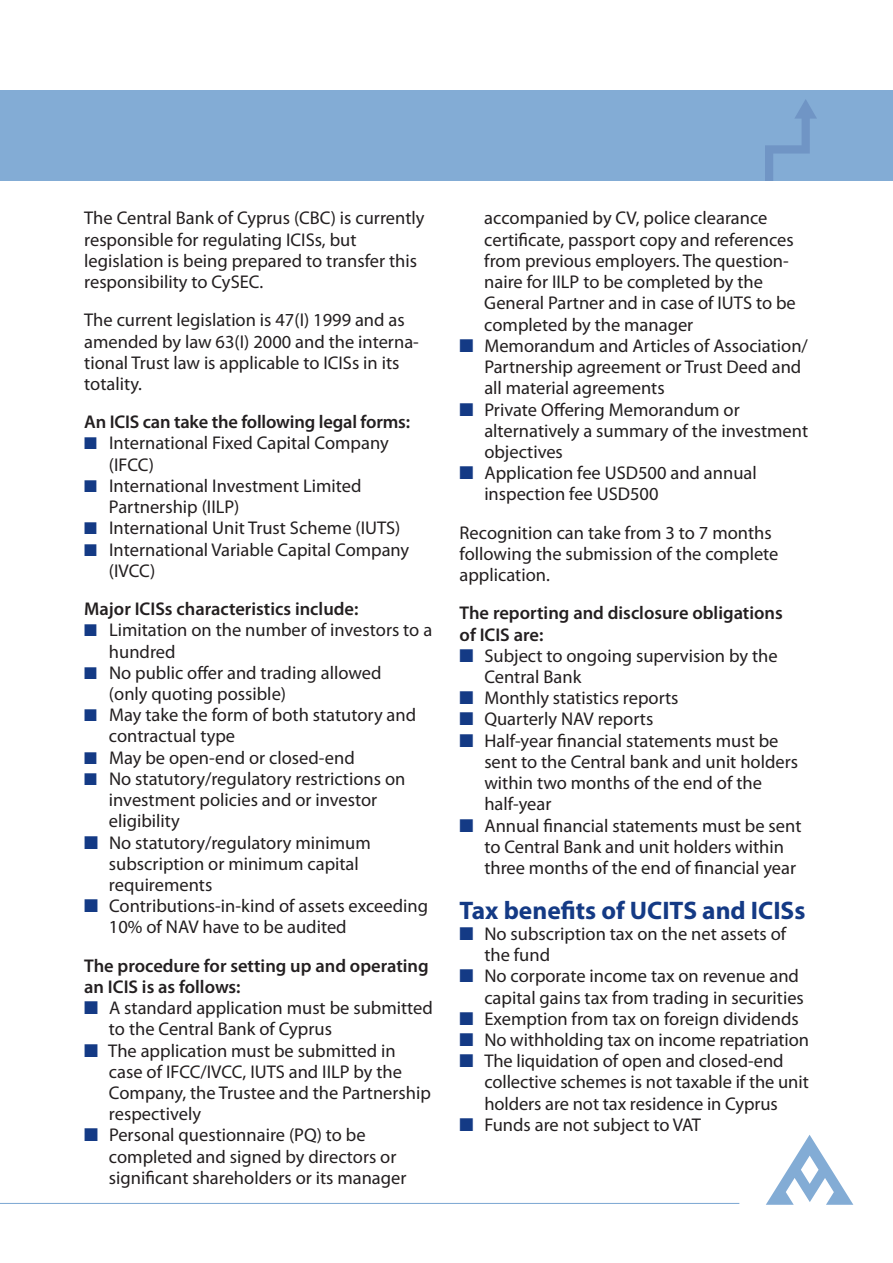
<style>
.page{position:relative;width:893px;height:1263px;background:#fff}
.page>*{position:absolute;margin:0;border:0;box-sizing:border-box;transform-origin:0 0}
.t1{font:700 25.5px "Myriad Pro";color:#143a85}
.t2{font:18.45px/21.1px "Myriad Pro";color:#231f20}
.t3{font:600 18.45px/21.3px "Myriad Pro";color:#231f20}
.s1{color:#143a85}
</style>
<div class="page">
<svg style="left:766px;top:1135px;width:87px;height:70px"></svg>
<div style="left:0;top:90px;width:893px;height:90px;background:#83acd5"></div>
<img style="left:765px;top:100px;width:51px;height:80px">
<hr style="left:0;top:1203px;width:739px;height:1px;background:#83acd5">
<p class="t2" style="left:84px;top:209px;width:342px">The Central Bank of Cyprus (CBC) is currently responsible for regulating ICISs, but legislation is being prepared to transfer this responsibility to CySEC.</p>
<p class="t2" style="left:84px;top:311px;width:336px">The current legislation is 47(I) 1999 and as amended by law 63(I) 2000 and the interna&shy;tional Trust law is applicable to ICISs in its totality.</p>
<p class="t3" style="left:84px;top:413px;width:327px">An ICIS can take the following legal forms:</p>
<p class="t2" style="left:109px;top:434px;width:281px;text-indent:-25px"><span class="s1">■</span> International Fixed Capital Company (IFCC)</p>
<p class="t2" style="left:109px;top:477px;width:254px;text-indent:-25px"><span class="s1">■</span> International Investment Limited<br>Partnership (IILP)</p>
<p class="t2" style="left:84px;top:519px;width:318px"><span class="s1">■</span> International Unit Trust Scheme (IUTS)</p>
<p class="t2" style="left:109px;top:540px;width:302px;text-indent:-25px"><span class="s1">■</span> International Variable Capital Company (IVCC)</p>
<p class="t3" style="left:84px;top:600px;width:276px">Major ICISs characteristics include:</p>
<p class="t2" style="left:109px;top:621px;width:325px;text-indent:-25px"><span class="s1">■</span> Limitation on the number of investors to a hundred</p>
<p class="t2" style="left:109px;top:663px;width:274px;text-indent:-25px"><span class="s1">■</span> No public offer and trading allowed (only quoting possible)</p>
<p class="t2" style="left:109px;top:706px;width:309px;text-indent:-25px"><span class="s1">■</span> May take the form of both statutory and contractual type</p>
<p class="t2" style="left:84px;top:748px;width:272px"><span class="s1">■</span> May be open-end or closed-end</p>
<p class="t2" style="left:109px;top:769px;width:298px;text-indent:-25px"><span class="s1">■</span> No statutory/regulatory restrictions on investment policies and or investor eligibility</p>
<p class="t2" style="left:109px;top:833px;width:263px;text-indent:-25px"><span class="s1">■</span> No statutory/regulatory minimum subscription or minimum capital requirements</p>
<p class="t2" style="left:109px;top:897px;width:321px;text-indent:-25px"><span class="s1">■</span> Contributions-in-kind of assets exceeding<br>10% of NAV have to be audited</p>
<p class="t3" style="left:84px;top:956px;width:346px">The procedure for setting up and operating an ICIS is as follows:</p>
<p class="t2" style="left:109px;top:999px;width:325px;text-indent:-25px"><span class="s1">■</span> A standard application must be submitted to the Central Bank of Cyprus</p>
<p class="t2" style="left:109px;top:1041px;width:324px;text-indent:-25px"><span class="s1">■</span> The application must be submitted in case of IFCC/IVCC, IUTS and IILP by the<br>Company, the Trustee and the Partnership respectively</p>
<p class="t2" style="left:109px;top:1126px;width:299px;text-indent:-25px"><span class="s1">■</span> Personal questionnaire (PQ) to be completed and signed by directors or significant shareholders or its manager</p>
<p class="t2" style="left:484px;top:209px;width:313px">accompanied by CV, police clearance certificate, passport copy and references from previous employers. The question&shy;naire for IILP to be completed by the General Partner and in case of IUTS to be completed by the manager</p>
<p class="t2" style="left:484px;top:336px;width:325px;text-indent:-25px"><span class="s1">■</span> Memorandum and Articles of Association/<br>Partnership agreement or Trust Deed and all material agreements</p>
<p class="t2" style="left:484px;top:400px;width:325px;text-indent:-25px"><span class="s1">■</span> Private Offering Memorandum or alternatively a summary of the investment objectives</p>
<p class="t2" style="left:484px;top:464px;width:274px;text-indent:-25px"><span class="s1">■</span> Application fee USD500 and annual inspection fee USD500</p>
<p class="t2" style="left:460px;top:523px;width:320px">Recognition can take from 3 to 7 months following the submission of the complete application.</p>
<p class="t3" style="left:460px;top:604px;width:325px">The reporting and disclosure obligations of ICIS are:</p>
<p class="t2" style="left:484px;top:646px;width:295px;text-indent:-25px"><span class="s1">■</span> Subject to ongoing supervision by the<br>Central Bank</p>
<p class="t2" style="left:460px;top:689px;width:220px"><span class="s1">■</span> Monthly statistics reports</p>
<p class="t2" style="left:460px;top:710px;width:195px"><span class="s1">■</span> Quarterly NAV reports</p>
<p class="t2" style="left:484px;top:731px;width:315px;text-indent:-25px"><span class="s1">■</span> Half-year financial statements must be sent to the Central bank and unit holders within two months of the end of the half-year</p>
<p class="t2" style="left:484px;top:816px;width:319px;text-indent:-25px"><span class="s1">■</span> Annual financial statements must be sent to Central Bank and unit holders within three months of the end of financial year</p>
<h1 class="t1" style="left:460px;top:900px;width:347px">Tax benefits of UCITS and ICISs</h1>
<p class="t2" style="left:484px;top:924px;width:303px;text-indent:-25px"><span class="s1">■</span> No subscription tax on the net assets of the fund</p>
<p class="t2" style="left:460px;top:967px;width:346px;text-align:right"><span class="s1">■</span> No corporate income tax on revenue and capital gains tax from trading in securities</p>
<p class="t2" style="left:460px;top:1009px;width:341px"><span class="s1">■</span> Exemption from tax on foreign dividends</p>
<p class="t2" style="left:460px;top:1031px;width:351px"><span class="s1">■</span> No withholding tax on income repatriation</p>
<p class="t2" style="left:484px;top:1052px;width:326px;text-indent:-25px"><span class="s1">■</span> The liquidation of open and closed-end collective schemes is not taxable if the unit holders are not tax residence in Cyprus</p>
<p class="t2" style="left:460px;top:1115px;width:243px"><span class="s1">■</span> Funds are not subject to VAT</p>
</div>
